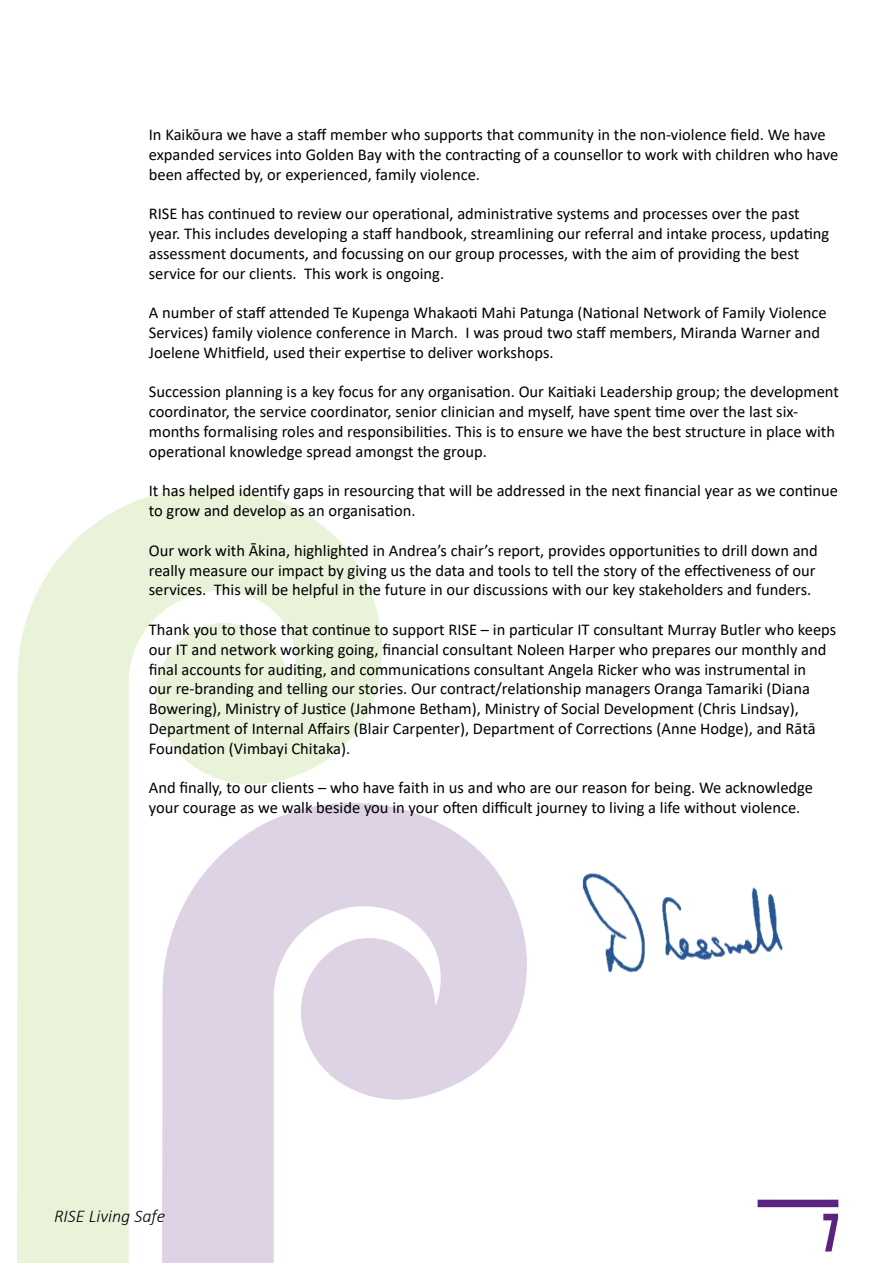
<style>
.page{position:relative;width:893px;height:1263px;background:#fff}
.page>*{position:absolute;margin:0;border:0;box-sizing:border-box;transform-origin:0 0}
.t1{font:700 54px "Gotham Condensed";color:#59237f}
.t2{font:italic 300 18px "Calibri";color:#000}
.t3{font:16.5px/19.8px "Calibri";color:#000}
</style>
<div class="page">
<svg style="left:17px;top:487px;width:365px;height:776px;fill:#e8f3d9"></svg>
<svg style="left:162px;top:803px;width:365px;height:460px;fill:#ded3e5"></svg>
<div style="left:758px;top:1200px;width:80px;height:7px;background:#59237f"></div>
<img style="left:582px;top:873px;width:201px;height:100px">
<p class="t3" style="left:149px;top:124px;width:691px">In Kaikōura we have a staff member who supports that community in the non-violence field. We have expanded services into Golden Bay with the contracting of a counsellor to work with children who have been affected by, or experienced, family violence.</p>
<p class="t3" style="left:149px;top:203px;width:682px">RISE has continued to review our operational, administrative systems and processes over the past year. This includes developing a staff handbook, streamlining our referral and intake process, updating assessment documents, and focussing on our group processes, with the aim of providing the best service for our clients. This work is ongoing.</p>
<p class="t3" style="left:149px;top:302px;width:679px">A number of staff attended Te Kupenga Whakaoti Mahi Patunga (National Network of Family Violence<br>Services) family violence conference in March. I was proud two staff members, Miranda Warner and<br>Joelene Whitfield, used their expertise to deliver workshops.</p>
<p class="t3" style="left:149px;top:382px;width:692px">Succession planning is a key focus for any organisation. Our Kaitiaki Leadership group; the development coordinator, the service coordinator, senior clinician and myself, have spent time over the last six&shy;months formalising roles and responsibilities. This is to ensure we have the best structure in place with operational knowledge spread amongst the group.</p>
<p class="t3" style="left:149px;top:481px;width:691px">It has helped identify gaps in resourcing that will be addressed in the next financial year as we continue to grow and develop as an organisation.</p>
<p class="t3" style="left:149px;top:540px;width:671px">Our work with Ākina, highlighted in Andrea’s chair’s report, provides opportunities to drill down and really measure our impact by giving us the data and tools to tell the story of the effectiveness of our services. This will be helpful in the future in our discussions with our key stakeholders and funders.</p>
<p class="t3" style="left:149px;top:619px;width:689px">Thank you to those that continue to support RISE – in particular IT consultant Murray Butler who keeps our IT and network working going, financial consultant Noleen Harper who prepares our monthly and final accounts for auditing, and communications consultant Angela Ricker who was instrumental in<br>our re-branding and telling our stories. Our contract/relationship managers Oranga Tamariki (Diana Bowering), Ministry of Justice (Jahmone Betham), Ministry of Social Development (Chris Lindsay), Department of Internal Affairs (Blair Carpenter), Department of Corrections (Anne Hodge), and Rātā Foundation (Vimbayi Chitaka).</p>
<p class="t3" style="left:149px;top:778px;width:666px">And finally, to our clients – who have faith in us and who are our reason for being. We acknowledge your courage as we walk beside you in your often difficult journey to living a life without violence.</p>
<p class="t2" style="left:54px;top:1205px;width:113px">RISE Living Safe</p>
<h1 class="t1" style="left:822px;top:1201px;width:18px">7</h1>
</div>
